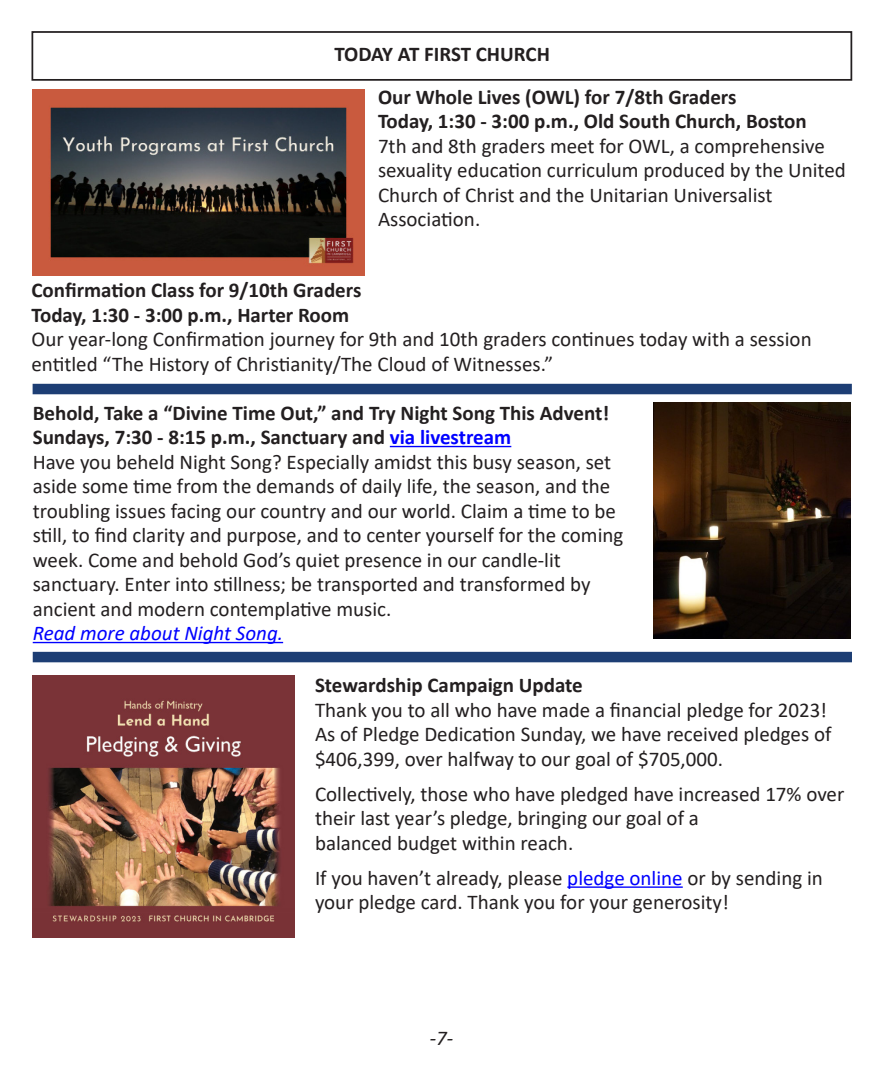
<style>
.page{position:relative;width:882px;height:1071px;background:#fff}
.page>*{position:absolute;margin:0;border:0;box-sizing:border-box;transform-origin:0 0}
.Paragraph_Style_1{font:21px/24.5px "Calibri";color:#231f20}
.Paragraph_Style_1-2{font:700 21px "Calibri";color:#231f20}
.Paragraph_Style_1-3{font:italic 21px "Calibri";color:#00f}
.Paragraph_Style_1-4{font:italic 21px "Calibri";color:#231f20}
.s1{color:#00f}
</style>
<div class="page">
<hr style="left:390px;top:446px;width:121px;height:1px;background:#00f">
<hr style="left:33px;top:642px;width:250px;height:1px;background:#00f">
<div style="left:32px;top:31px;width:820px;height:50px;border:2px solid #231f20"></div>
<img style="left:33px;top:676px;width:262px;height:261px">
<hr style="left:567px;top:886px;width:116px;height:2px;background:#00f">
<div style="left:33px;top:384px;width:819px;height:10px;background:#1d3e74"></div>
<img style="left:653px;top:402px;width:197px;height:236px">
<img style="left:32px;top:89px;width:333px;height:187px">
<div style="left:33px;top:652px;width:819px;height:10px;background:#1d3e74"></div>
<p class="Paragraph_Style_1-2" style="left:334px;top:39px;width:217px">TODAY AT FIRST CHURCH</p>
<p class="Paragraph_Style_1-2" style="left:378px;top:82px;width:360px">Our Whole Lives (OWL) for 7/8th Graders</p>
<p class="Paragraph_Style_1-2" style="left:378px;top:106px;width:430px">Today, 1:30 - 3:00 p.m., Old South Church, Boston</p>
<p class="Paragraph_Style_1" style="left:378px;top:133px;width:469px">7th and 8th graders meet for OWL, a comprehensive sexuality education curriculum produced by the United<br>Church of Christ and the Unitarian Universalist</p>
<p class="Paragraph_Style_1" style="left:378px;top:206px;width:104px">Association.</p>
<p class="Paragraph_Style_1-2" style="left:32px;top:276px;width:331px">Confirmation Class for 9/10th Graders</p>
<p class="Paragraph_Style_1-2" style="left:32px;top:300px;width:319px">Today, 1:30 - 3:00 p.m., Harter Room</p>
<p class="Paragraph_Style_1" style="left:32px;top:327px;width:782px">Our year-long Confirmation journey for 9th and 10th graders continues today with a session entitled “The History of Christianity/The Cloud of Witnesses.”</p>
<p class="Paragraph_Style_1-2" style="left:33px;top:398px;width:578px">Behold, Take a “Divine Time Out,” and Try Night Song This Advent!</p>
<p class="Paragraph_Style_1-2" style="left:33px;top:422px;width:480px">Sundays, 7:30 - 8:15 p.m., Sanctuary and <span class="s1">via livestream</span></p>
<p class="Paragraph_Style_1" style="left:33px;top:449px;width:592px">Have you beheld Night Song? Especially amidst this busy season, set aside some time from the demands of daily life, the season, and the troubling issues facing our country and our world. Claim a time to be still, to find clarity and purpose, and to center yourself for the coming week. Come and behold God’s quiet presence in our candle-lit</p>
<p class="Paragraph_Style_1" style="left:33px;top:571px;width:559px">sanctuary. Enter into stillness; be transported and transformed by</p>
<p class="Paragraph_Style_1" style="left:33px;top:596px;width:360px">ancient and modern contemplative music.</p>
<p class="Paragraph_Style_1-3" style="left:33px;top:619px;width:252px">Read more about Night Song.</p>
<p class="Paragraph_Style_1-2" style="left:315px;top:670px;width:269px">Stewardship Campaign Update</p>
<p class="Paragraph_Style_1" style="left:315px;top:697px;width:518px">Thank you to all who have made a financial pledge for 2023!<br>As of Pledge Dedication Sunday, we have received pledges of $406,399, over halfway to our goal of $705,000.</p>
<p class="Paragraph_Style_1" style="left:315px;top:781px;width:531px">Collectively, those who have pledged have increased 17% over their last year’s pledge, bringing our goal of a</p>
<p class="Paragraph_Style_1" style="left:315px;top:830px;width:260px">balanced budget within reach.</p>
<p class="Paragraph_Style_1" style="left:315px;top:865px;width:509px">If you haven’t already, please <span class="s1">pledge online</span> or by sending in your pledge card. Thank you for your generosity!</p>
<p class="Paragraph_Style_1-4" style="left:430px;top:1023px;width:25px">-7-</p>
</div>
